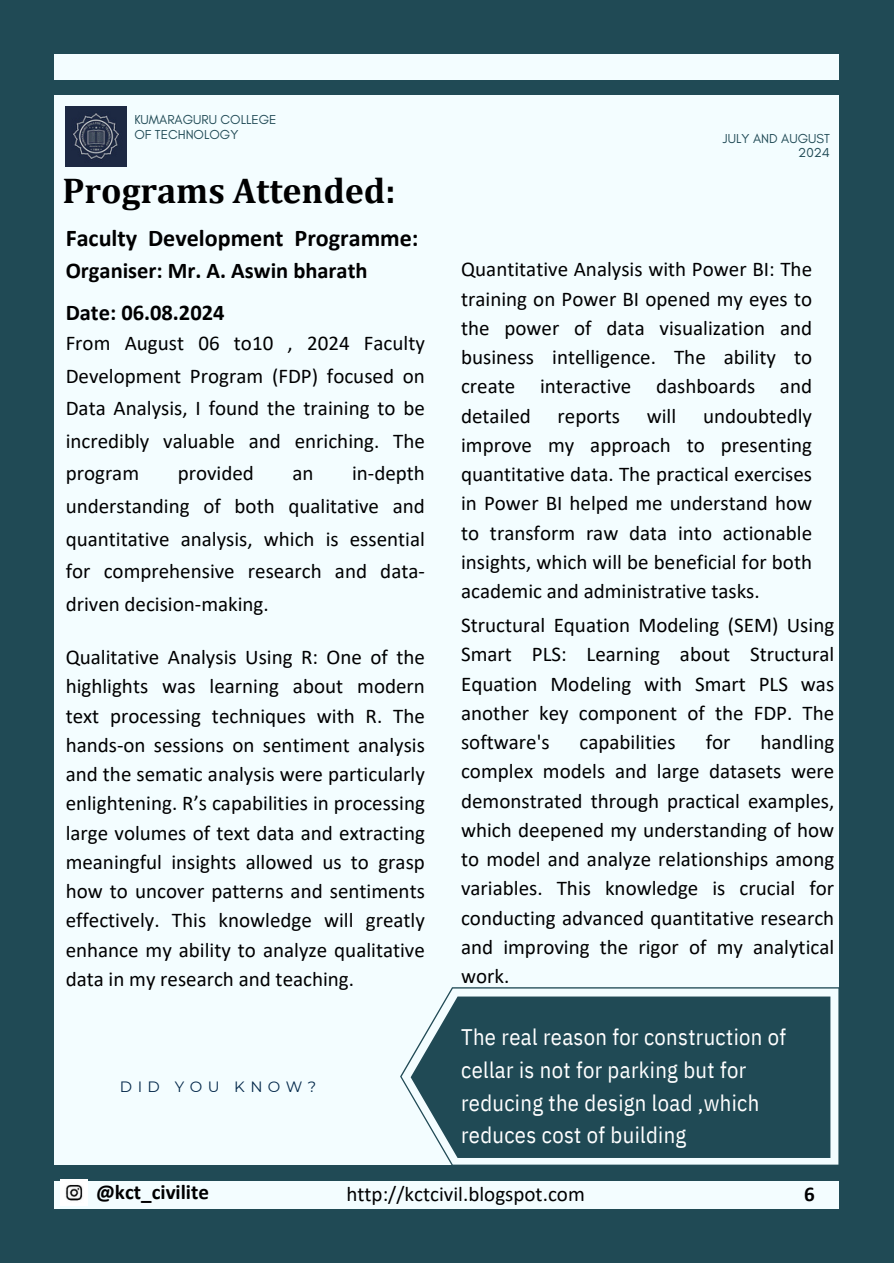
<style>
.page{position:relative;width:894px;height:1264px;background:#fff}
.page>*{position:absolute;margin:0;border:0;box-sizing:border-box;transform-origin:0 0}
.t1{font:700 36px "Cambria";color:#000}
.t2{font:700 24px "Calibri";color:#000}
.t3{font:22.5px/32.7px "IBM Plex Sans Cond";letter-spacing:.015em;color:#fff}
.t4{font:700 22.5px "Calibri";color:#000}
.t5{font:21px/29.2px "Calibri";color:#000;text-align:justify}
.t6{font:700 21px "Calibri";color:#000}
.t7{font:15px "Montserrat";letter-spacing:.365em;color:#04294b}
.t8{font:13.2px/14.7px "Glacial Indifference";color:#204a55}
</style>
<div class="page">
<div style="left:0;top:0;width:892px;height:1262px;background:#204a55"></div>
<div style="left:54px;top:54px;width:784px;height:1154px;background:#f3fdff"></div>
<div style="left:53px;top:80px;width:786px;height:15px;background:#204a55"></div>
<div style="left:52px;top:1165px;width:785px;height:15px;background:#204a55"></div>
<img style="left:60px;top:1179px;width:27px;height:26px">
<svg style="left:400px;top:987px;width:439px;height:178px;fill:#204a55"></svg>
<img style="left:66px;top:106px;width:60px;height:61px">
<h5 class="t8" style="left:134px;top:112px;width:144px">KUMARAGURU COLLEGE<br>OF TECHNOLOGY</h5>
<h5 class="t1" style="left:62px;top:169px;width:334px">Programs Attended:</h5>
<h2 class="t2" style="left:66px;top:228px;width:354px">Faculty Development Programme:</h2>
<h5 class="t4" style="left:66px;top:261px;width:303px">Organiser: Mr. A. Aswin bharath</h5>
<h5 class="t4" style="left:66px;top:303px;width:160px">Date: 06.08.2024</h5>
<h3 class="t5" style="left:66px;top:328px;width:360px;line-height:32.7px">From August 06 to10 , 2024 Faculty Development Program (FDP) focused on Data Analysis, I found the training to be incredibly valuable and enriching. The program</h3>
<h3 class="t5" style="left:66px;top:459px;width:360px;line-height:32.7px;text-indent:286px">in-depth understanding of both qualitative and quantitative analysis, which is essential for comprehensive research and data&shy;driven decision-making.</h3>
<h6 class="t5" style="left:66px;top:644px;width:360px">Qualitative Analysis Using R: One of the highlights was learning about modern text processing techniques with R. The hands-on sessions on sentiment analysis and the sematic analysis were particularly enlightening. R’s capabilities in processing large volumes of text data and extracting meaningful insights allowed us to grasp how to uncover patterns and sentiments effectively. This knowledge will greatly enhance my ability to analyze qualitative data in my research and teaching.</h6>
<h3 class="t5" style="left:178px;top:460px;width:78px">provided</h3>
<h3 class="t5" style="left:292px;top:460px;width:23px">an</h3>
<h2 class="t7" style="left:120px;top:1076px;width:198px">DID YOU KNOW?</h2>
<p class="t8" style="left:722px;top:131px;width:108px;text-align:right">JULY AND AUGUST<br>2024</p>
<p class="t5" style="left:461px;top:256px;width:352px">Quantitative Analysis with Power BI: The training on Power BI opened my eyes to the power of data visualization and business intelligence. The ability to create interactive dashboards and detailed</p>
<p class="t5" style="left:461px;top:402px;width:352px;text-indent:242px">undoubtedly improve my approach to presenting quantitative data. The practical exercises in Power BI helped me understand how to transform raw data into actionable insights, which will be beneficial for both academic and administrative tasks.</p>
<p class="t5" style="left:461px;top:612px;width:374px">Structural Equation Modeling (SEM) Using Smart PLS: Learning about Structural Equation Modeling with Smart PLS was another key component of the FDP. The software's</p>
<p class="t5" style="left:557px;top:402px;width:64px">reports</p>
<p class="t5" style="left:646px;top:402px;width:31px">will</p>
<p class="t5" style="left:579px;top:729px;width:97px">capabilities</p>
<p class="t5" style="left:705px;top:729px;width:26px">for</p>
<p class="t5" style="left:461px;top:729px;width:374px;text-indent:299px">handling complex models and large datasets were demonstrated through practical examples, which deepened my understanding of how to model and analyze relationships among variables. This knowledge is crucial for conducting advanced quantitative research and improving the rigor of my analytical work.</p>
<p class="t3" style="left:461px;top:1020px;width:326px">The real reason for construction of cellar is not for parking but for reducing the design load ,which reduces cost of building</p>
<h1 class="t6" style="left:96px;top:1182px;width:114px">@kct_civilite</h1>
<p class="t5" style="left:346px;top:1181px;width:240px">http://kctcivil.blogspot.com</p>
<p class="t6" style="left:804px;top:1185px;width:12px">6</p>
</div>
